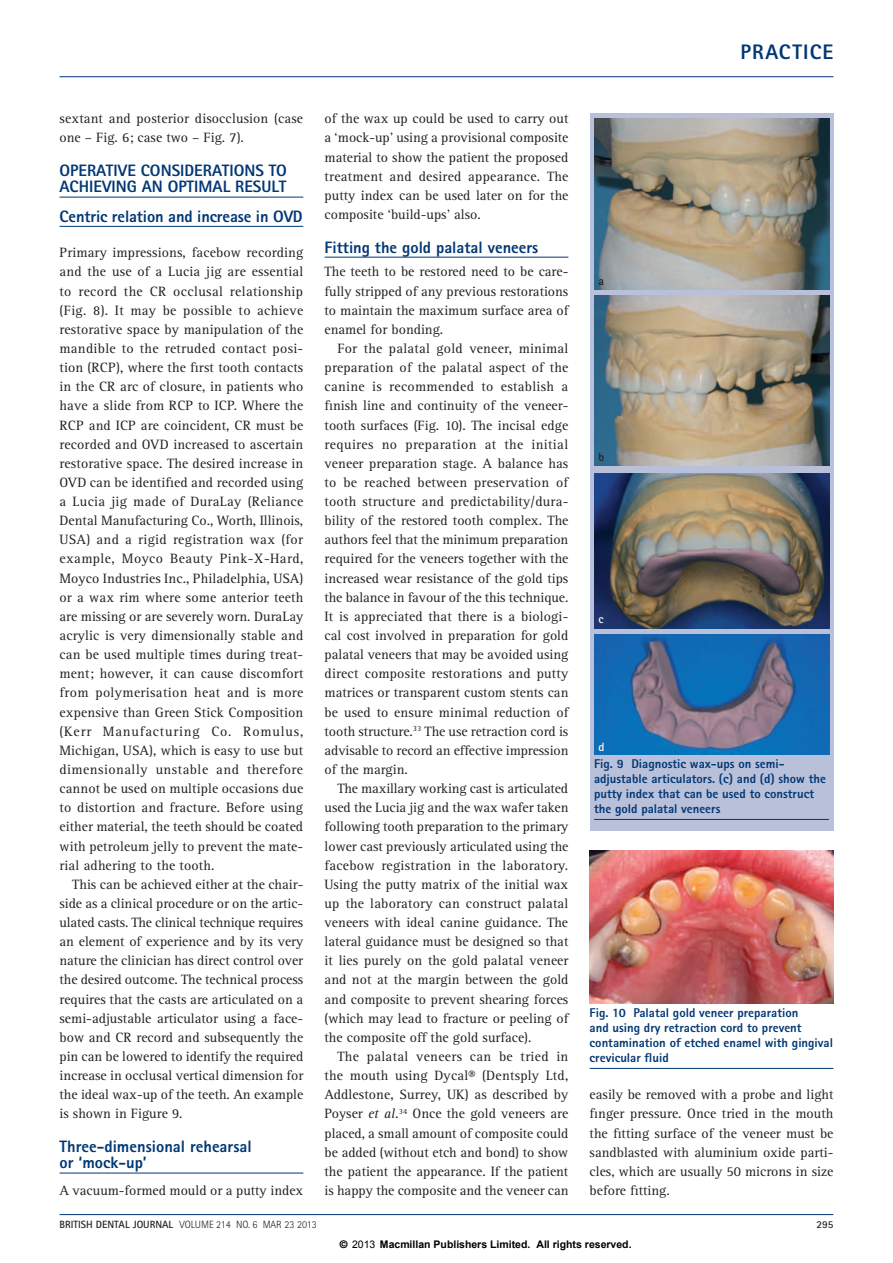
<style>
.page{position:relative;width:893px;height:1263px;background:#fff}
.page>*{position:absolute;margin:0;border:0;box-sizing:border-box;transform-origin:0 0}
.t1{font:800 21px "Rotis Sans Serif Std";letter-spacing:.055em;color:#013775}
.crosshead_2{font:800 16.5px/16.5px "Rotis Sans Serif Std";color:#013775}
.crosshead_1{font:800 16.5px/16.5px "Rotis Sans Serif Std";color:#013775}
.body{font:13.95px/19.2px "Rotis Serif Std";color:#231f20;text-align:justify}
.body_fullout{font:13.95px/19.2px "Rotis Serif Std";color:#231f20;text-align:justify}
.table_fig_caption{font:800 12.75px/15px "Rotis Sans Serif Std";color:#013775}
.table_text_bold{font:700 12px "Rotis Sans Serif Std";color:#231f20}
.table_text_bold-2{font:700 12px "Rotis Sans Serif Std";color:#fff}
.t2{font:700 10.5px "Arial";color:#000}
.t3{font:300 10.5px "Rotis Sans Serif Std";color:#231f20}
.t4{font:700 10.5px "Rotis Sans Serif Std";color:#231f20}
.s1{font-style:italic}
.s2{font-weight:700}
.s3{font-family:"Helvetica"}
.s4{font-weight:400}
</style>
<div class="page">
<hr style="left:60px;top:76px;width:773px;height:1px;background:#013775">
<hr style="left:60px;top:197px;width:243px;height:1px;background:#013775">
<hr style="left:60px;top:226px;width:243px;height:1px;background:#013775">
<hr style="left:60px;top:1173px;width:243px;height:1px;background:#013775">
<hr style="left:325px;top:257px;width:243px;height:1px;background:#013775">
<div style="left:590px;top:113px;width:244px;height:718px;background:#b9c0d9"></div>
<img style="left:594px;top:119px;width:235px;height:170px">
<img style="left:594px;top:296px;width:235px;height:170px">
<img style="left:594px;top:474px;width:235px;height:154px">
<img style="left:594px;top:634px;width:235px;height:121px">
<hr style="left:594px;top:819px;width:235px;height:1px;background:#013775">
<img style="left:590px;top:850px;width:243px;height:153px">
<hr style="left:590px;top:1068px;width:243px;height:1px;background:#013775">
<hr style="left:60px;top:1214px;width:773px;height:1px;background:#013775">
<h1 class="t1" style="left:740px;top:39px;width:94px">PRACTICE</h1>
<p class="body" style="left:60px;top:109px;width:245px">sextant and posterior disocclusion (case one – Fig. 6; case two – Fig. 7).</p>
<p class="crosshead_1" style="left:60px;top:162px;width:229px">OPERATIVE CONSIDERATIONS TO<br>ACHIEVING AN OPTIMAL RESULT</p>
<p class="crosshead_2" style="left:60px;top:208px;width:245px">Centric relation and increase in OVD</p>
<p class="body_fullout" style="left:60px;top:243px;width:245px">Primary impressions, facebow recording and the use of a Lucia jig are essential to record the CR occlusal relationship (Fig. 8). It may be possible to achieve restorative space by manipulation of the mandible to the retruded contact posi&shy;tion (RCP), where the first tooth contacts in the CR arc of closure, in patients who have a slide from RCP to ICP. Where the RCP and ICP are coincident, CR must be recorded and OVD increased to ascertain restorative space. The desired increase in OVD can be identified and recorded using a Lucia jig made of DuraLay (Reliance Dental Manufacturing Co., Worth, Illinois, USA) and a rigid registration wax (for example, Moyco Beauty Pink‑X-Hard, Moyco Industries Inc., Philadelphia, USA) or a wax rim where some anterior teeth are missing or are severely worn. DuraLay acrylic is very dimensionally stable and can be used multiple times during treat&shy;ment; however, it can cause discomfort from polymerisation heat and is more expensive than Green Stick Composition (Kerr Manufacturing Co. Romulus, Michigan, USA), which is easy to use but dimensionally unstable and therefore cannot be used on multiple occasions due to distortion and fracture. Before using either material, the teeth should be coated with petroleum jelly to prevent the mate&shy;rial adhering to the tooth.</p>
<p class="body" style="left:60px;top:875px;width:245px;text-indent:13px">This can be achieved either at the chair&shy;side as a clinical procedure or on the artic&shy;ulated casts. The clinical technique requires an element of experience and by its very nature the clinician has direct control over the desired outcome. The technical process requires that the casts are articulated on a semi-adjustable articulator using a face&shy;bow and CR record and subsequently the pin can be lowered to identify the required increase in occlusal vertical dimension for the ideal wax-up of the teeth. An example is shown in Figure 9.</p>
<p class="crosshead_2" style="left:60px;top:1138px;width:194px">Three-dimensional rehearsal or ‘mock-up’</p>
<p class="body_fullout" style="left:60px;top:1181px;width:245px">A vacuum-formed mould or a putty index</p>
<p class="body_fullout" style="left:325px;top:109px;width:245px">of the wax up could be used to carry out a ‘mock-up’ using a provisional composite material to show the patient the proposed treatment and desired appearance. The putty index can be used later on for the composite ‘build-ups’ also.</p>
<p class="crosshead_2" style="left:325px;top:238px;width:215px">Fitting the gold palatal veneers</p>
<p class="body_fullout" style="left:325px;top:263px;width:245px">The teeth to be restored need to be care&shy;fully stripped of any previous restorations to maintain the maximum surface area of enamel for bonding.</p>
<p class="body" style="left:325px;top:339px;width:245px;text-indent:13px">For the palatal gold veneer, minimal preparation of the palatal aspect of the canine is recommended to establish a finish line and continuity of the veneer&shy;tooth surfaces (Fig. 10). The incisal edge requires no preparation at the initial veneer preparation stage. A balance has to be reached between preservation of tooth structure and predictability/dura&shy;bility of the restored tooth complex. The authors feel that the minimum preparation required for the veneers together with the increased wear resistance of the gold tips the balance in favour of the this technique.<br>It is appreciated that there is a biologi&shy;cal cost involved in preparation for gold palatal veneers that may be avoided using direct composite restorations and putty matrices or transparent custom stents can be used to ensure minimal reduction of tooth structure.<sup>33</sup> The use retraction cord is advisable to record an effective impression of the margin.</p>
<p class="body" style="left:325px;top:779px;width:245px;text-indent:13px">The maxillary working cast is articulated used the Lucia jig and the wax wafer taken following tooth preparation to the primary lower cast previously articulated using the facebow registration in the laboratory.<br>Using the putty matrix of the initial wax up the laboratory can construct palatal veneers with ideal canine guidance. The lateral guidance must be designed so that it lies purely on the gold palatal veneer and not at the margin between the gold and composite to prevent shearing forces (which may lead to fracture or peeling of the composite off the gold surface).</p>
<p class="body" style="left:325px;top:1047px;width:245px;text-indent:13px">The palatal veneers can be tried in the mouth using Dycal® (Dentsply Ltd, Addlestone, Surrey, UK) as described by Poyser <span class="s1">et al.</span><sup>34</sup> Once the gold veneers are placed, a small amount of composite could be added (without etch and bond) to show the patient the appearance. If the patient is happy the composite and the veneer can</p>
<p class="table_text_bold" style="left:598px;top:273px;width:7px">a</p>
<p class="table_text_bold" style="left:598px;top:449px;width:7px">b</p>
<p class="table_text_bold-2" style="left:598px;top:611px;width:7px">c</p>
<p class="table_text_bold-2" style="left:598px;top:739px;width:7px">d</p>
<p class="table_fig_caption" style="left:594px;top:756px;width:233px">Fig. 9 Diagnostic wax-ups on semi&shy;adjustable articulators. (c) and (d) show the putty index that can be used to construct the gold palatal veneers</p>
<p class="table_fig_caption" style="left:590px;top:1005px;width:245px">Fig. 10 Palatal gold veneer preparation<br>and using dry retraction cord to prevent contamination of etched enamel with gingival crevicular fluid</p>
<p class="body" style="left:590px;top:1085px;width:245px">easily be removed with a probe and light finger pressure. Once tried in the mouth the fitting surface of the veneer must be sandblasted with aluminium oxide parti&shy;cles, which are usually 50 microns in size before fitting.</p>
<p class="t3" style="left:60px;top:1218px;width:259px"><span class="s2">BRITISH DENTAL JOURNAL</span> VOLUME 214 NO. 6 MAR 23 2013</p>
<p class="t4" style="left:816px;top:1217px;width:18px">295</p>
<p class="t2" style="left:340px;top:1237px;width:293px"><span class="s3">©</span> <span class="s4">2013</span> Macmillan Publishers Limited. All rights reserved.</p>
</div>
